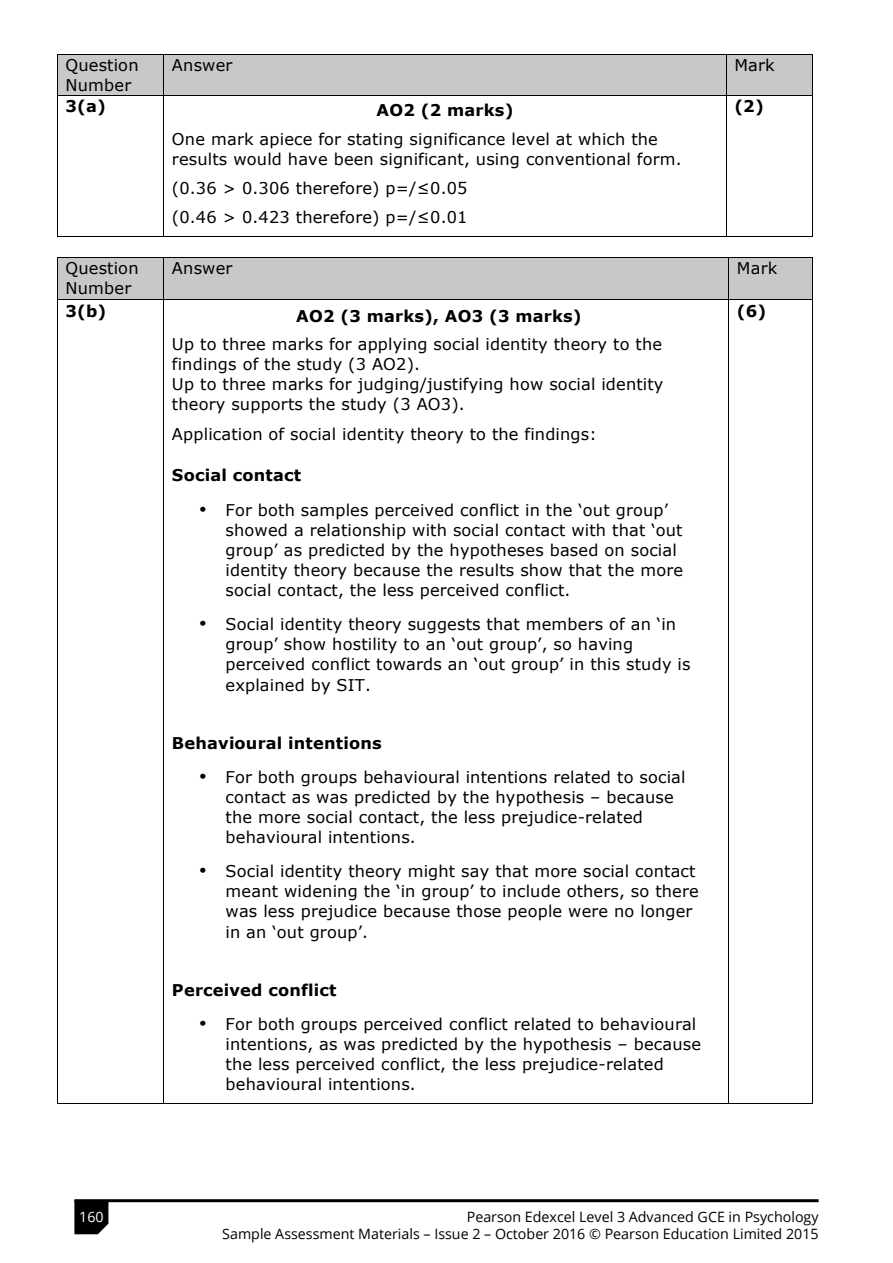
<style>
.page{position:relative;width:893px;height:1263px;background:#fff}
.page>*{position:absolute;margin:0;border:0;box-sizing:border-box;transform-origin:0 0}
.t1{font:16.2px/20.1px "Verdana";letter-spacing:.01em;color:#000}
.t2{font:700 16.2px "Verdana";letter-spacing:.01em;color:#000}
.t3{font:14.25px/16.5px "Open Sans";color:#000;text-align:right}
.t4{font:14.25px "Open Sans";color:#fff}
</style>
<div class="page">
<div style="left:58px;top:55px;width:105px;height:40px;background:#c8c8c8"></div>
<div style="left:164px;top:55px;width:562px;height:40px;background:#c8c8c8"></div>
<div style="left:727px;top:55px;width:85px;height:40px;background:#c8c8c8"></div>
<hr style="left:58px;top:54px;width:105px;height:1px;background:#000">
<hr style="left:164px;top:54px;width:562px;height:1px;background:#000">
<hr style="left:726px;top:54px;width:86px;height:1px;background:#000">
<hr style="left:57px;top:55px;width:1px;height:40px;background:#000">
<hr style="left:163px;top:55px;width:1px;height:40px;background:#000">
<hr style="left:726px;top:55px;width:1px;height:40px;background:#000">
<hr style="left:812px;top:55px;width:1px;height:40px;background:#000">
<hr style="left:58px;top:95px;width:105px;height:1px;background:#000">
<hr style="left:164px;top:95px;width:562px;height:1px;background:#000">
<hr style="left:726px;top:95px;width:86px;height:1px;background:#000">
<hr style="left:57px;top:95px;width:1px;height:141px;background:#000">
<hr style="left:58px;top:236px;width:105px;height:1px;background:#000">
<hr style="left:163px;top:95px;width:1px;height:141px;background:#000">
<hr style="left:164px;top:236px;width:562px;height:1px;background:#000">
<hr style="left:726px;top:95px;width:1px;height:141px;background:#000">
<hr style="left:726px;top:236px;width:86px;height:1px;background:#000">
<hr style="left:812px;top:95px;width:1px;height:141px;background:#000">
<div style="left:58px;top:258px;width:105px;height:42px;background:#c8c8c8"></div>
<div style="left:164px;top:258px;width:564px;height:42px;background:#c8c8c8"></div>
<div style="left:729px;top:258px;width:83px;height:42px;background:#c8c8c8"></div>
<hr style="left:58px;top:257px;width:105px;height:1px;background:#000">
<hr style="left:164px;top:257px;width:564px;height:1px;background:#000">
<hr style="left:729px;top:257px;width:83px;height:1px;background:#000">
<hr style="left:57px;top:258px;width:1px;height:42px;background:#000">
<hr style="left:163px;top:258px;width:1px;height:42px;background:#000">
<hr style="left:728px;top:258px;width:1px;height:42px;background:#000">
<hr style="left:812px;top:258px;width:1px;height:42px;background:#000">
<hr style="left:58px;top:300px;width:105px;height:1px;background:#000">
<hr style="left:164px;top:300px;width:564px;height:1px;background:#000">
<hr style="left:729px;top:300px;width:83px;height:1px;background:#000">
<hr style="left:57px;top:300px;width:1px;height:803px;background:#000">
<hr style="left:58px;top:1103px;width:105px;height:1px;background:#000">
<hr style="left:163px;top:300px;width:1px;height:803px;background:#000">
<hr style="left:164px;top:1103px;width:564px;height:1px;background:#000">
<hr style="left:728px;top:300px;width:1px;height:803px;background:#000">
<hr style="left:729px;top:1103px;width:83px;height:1px;background:#000">
<hr style="left:812px;top:300px;width:1px;height:803px;background:#000">
<hr style="left:74px;top:1199px;width:745px;height:3px;background:#000">
<svg style="left:74px;top:1200px;width:34px;height:34px"></svg>
<p class="t1" style="left:65px;top:55px;width:75px">Question<br>Number</p>
<p class="t1" style="left:172px;top:55px;width:62px">Answer</p>
<p class="t1" style="left:734px;top:55px;width:42px">Mark</p>
<p class="t2" style="left:65px;top:94px;width:42px">3(a)</p>
<p class="t2" style="left:377px;top:99px;width:138px">AO2 (2 marks)</p>
<p class="t1" style="left:172px;top:129px;width:511px">One mark apiece for stating significance level at which the results would have been significant, using conventional form.</p>
<p class="t1" style="left:172px;top:174px;width:297px;line-height:28.8px">(0.36 &gt; 0.306 therefore) p=/≤0.05 (0.46 &gt; 0.423 therefore) p=/≤0.01</p>
<p class="t2" style="left:734px;top:94px;width:31px">(2)</p>
<p class="t1" style="left:65px;top:258px;width:75px">Question<br>Number</p>
<p class="t1" style="left:172px;top:258px;width:62px">Answer</p>
<p class="t1" style="left:737px;top:258px;width:42px">Mark</p>
<p class="t2" style="left:65px;top:299px;width:43px">3(b)</p>
<p class="t2" style="left:296px;top:304px;width:287px">AO2 (3 marks), AO3 (3 marks)</p>
<p class="t1" style="left:172px;top:334px;width:493px">Up to three marks for applying social identity theory to the findings of the study (3 AO2).<br>Up to three marks for judging/justifying how social identity theory supports the study (3 AO3).</p>
<p class="t1" style="left:172px;top:423px;width:426px">Application of social identity theory to the findings:</p>
<p class="t2" style="left:172px;top:464px;width:131px">Social contact</p>
<p class="t1" style="left:226px;top:500px;width:459px;text-indent:-27px">• For both samples perceived conflict in the ‘out group’ showed a relationship with social contact with that ‘out group’ as predicted by the hypotheses based on social identity theory because the results show that the more social contact, the less perceived conflict.</p>
<p class="t1" style="left:226px;top:614px;width:467px;text-indent:-27px">• Social identity theory suggests that members of an ‘in group’ show hostility to an ‘out group’, so having perceived conflict towards an ‘out group’ in this study is explained by SIT.</p>
<p class="t2" style="left:737px;top:299px;width:31px">(6)</p>
<p class="t2" style="left:172px;top:731px;width:211px">Behavioural intentions</p>
<p class="t1" style="left:226px;top:767px;width:462px;text-indent:-27px">• For both groups behavioural intentions related to social contact as was predicted by the hypothesis – because the more social contact, the less prejudice-related behavioural intentions.</p>
<p class="t1" style="left:226px;top:861px;width:475px;text-indent:-27px">• Social identity theory might say that more social contact meant widening the ‘in group’ to include others, so there was less prejudice because those people were no longer in an ‘out group’.</p>
<p class="t4" style="left:79px;top:1207px;width:26px">160</p>
<p class="t2" style="left:172px;top:978px;width:166px">Perceived conflict</p>
<p class="t1" style="left:226px;top:1014px;width:477px;text-indent:-27px">• For both groups perceived conflict related to behavioural intentions, as was predicted by the hypothesis – because the less perceived conflict, the less prejudice-related behavioural intentions.</p>
<p class="t3" style="left:222px;top:1209px;width:598px">Pearson Edexcel Level 3 Advanced GCE in Psychology<br>Sample Assessment Materials – Issue 2 – October 2016 © Pearson Education Limited 2015</p>
</div>
